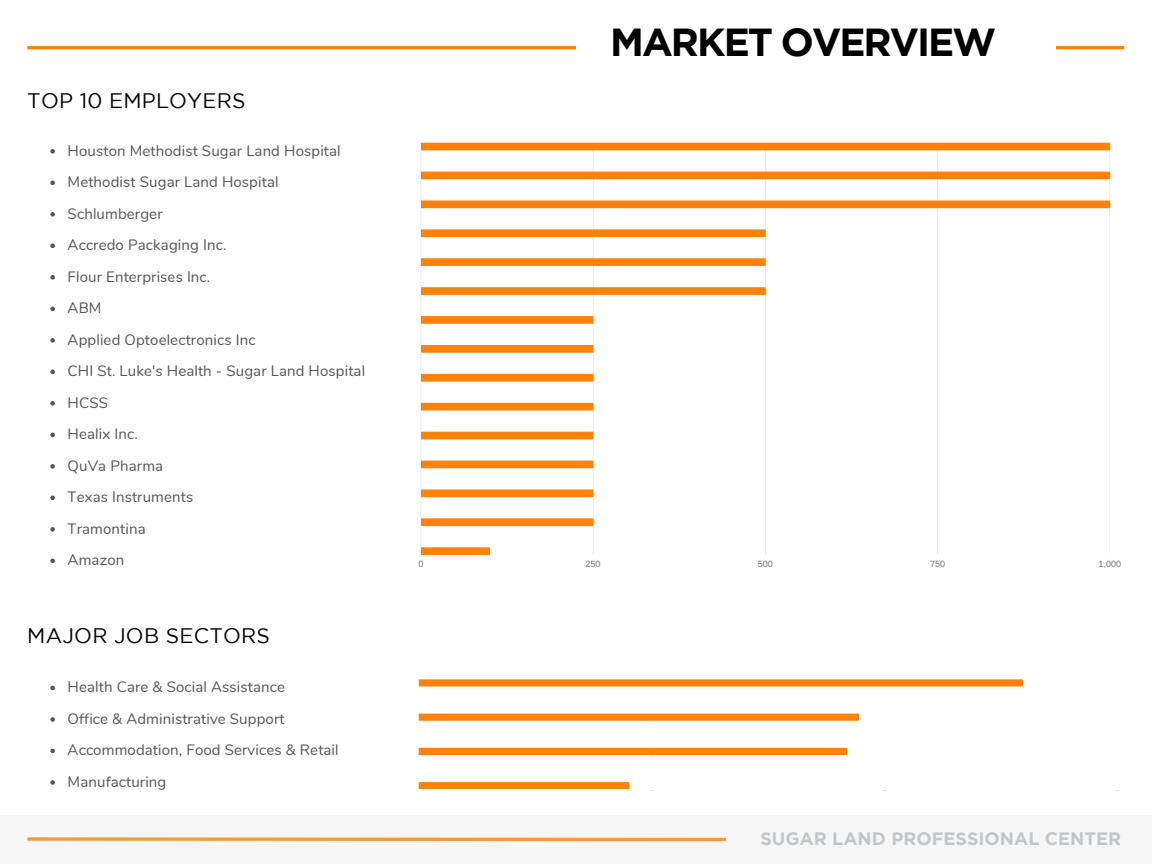
<style>
.page{position:relative;width:1152px;height:864px;background:#fff}
.page>*{position:absolute;margin:0;border:0;box-sizing:border-box;transform-origin:0 0}
.t1{font:700 39px "Gotham";letter-spacing:-.05em;color:#000}
.t2{font:21px "Gotham";letter-spacing:.01em;color:#000}
.t3{font:700 18px "Gotham";color:#c3c6c8}
.t4{font:15px "Nunito";letter-spacing:.01em;color:#545454}
.t5{font:9px "Arimo";color:#737373}
</style>
<div class="page">
<hr style="left:27px;top:46px;width:1097px;height:3px;background:#ff8109">
<div style="left:576px;top:20px;width:479px;height:52px;background:#fff"></div>
<svg style="left:50px;top:149px;width:5px;height:5px"></svg>
<svg style="left:50px;top:181px;width:5px;height:4px"></svg>
<svg style="left:50px;top:212px;width:5px;height:5px"></svg>
<svg style="left:50px;top:244px;width:5px;height:4px"></svg>
<svg style="left:50px;top:275px;width:5px;height:5px"></svg>
<svg style="left:50px;top:307px;width:5px;height:4px"></svg>
<svg style="left:50px;top:338px;width:5px;height:5px"></svg>
<svg style="left:50px;top:370px;width:5px;height:4px"></svg>
<svg style="left:50px;top:401px;width:5px;height:5px"></svg>
<svg style="left:50px;top:433px;width:5px;height:4px"></svg>
<svg style="left:50px;top:464px;width:5px;height:5px"></svg>
<svg style="left:50px;top:496px;width:5px;height:4px"></svg>
<svg style="left:50px;top:527px;width:5px;height:5px"></svg>
<svg style="left:50px;top:559px;width:5px;height:4px"></svg>
<svg style="left:421px;top:150px;width:689px;height:404px"></svg>
<div style="left:421px;top:143px;width:689px;height:7px;background:#ff8109"></div>
<div style="left:421px;top:172px;width:689px;height:7px;background:#ff8109"></div>
<svg style="left:421px;top:200px;width:689px;height:8px;background:#fe8817"></svg>
<svg style="left:421px;top:229px;width:345px;height:8px;background:#fe8714"></svg>
<svg style="left:421px;top:258px;width:345px;height:8px;background:#fe8511"></svg>
<svg style="left:421px;top:287px;width:345px;height:8px;background:#fe8511"></svg>
<svg style="left:421px;top:316px;width:172px;height:8px"></svg>
<svg style="left:421px;top:345px;width:172px;height:8px"></svg>
<svg style="left:421px;top:374px;width:172px;height:8px"></svg>
<svg style="left:421px;top:403px;width:172px;height:8px"></svg>
<svg style="left:421px;top:432px;width:172px;height:7px"></svg>
<svg style="left:421px;top:461px;width:172px;height:7px"></svg>
<svg style="left:421px;top:489px;width:172px;height:8px"></svg>
<svg style="left:421px;top:518px;width:172px;height:8px"></svg>
<svg style="left:421px;top:547px;width:69px;height:8px"></svg>
<svg style="left:50px;top:686px;width:5px;height:4px"></svg>
<svg style="left:50px;top:717px;width:5px;height:5px"></svg>
<svg style="left:50px;top:749px;width:5px;height:4px"></svg>
<svg style="left:50px;top:780px;width:5px;height:5px"></svg>
<svg style="left:419px;top:686px;width:604px;height:103px"></svg>
<svg style="left:419px;top:679px;width:604px;height:7px;background:#fe8715"></svg>
<svg style="left:419px;top:714px;width:440px;height:7px;background:#fe8512"></svg>
<div style="left:419px;top:748px;width:428px;height:7px;background:#ff8109"></div>
<svg style="left:419px;top:782px;width:210px;height:7px"></svg>
<div style="left:0;top:815px;width:1152px;height:49px;background:#f6f6f6"></div>
<svg style="left:27px;top:837px;width:699px;height:5px;background:#f4b779"></svg>
<p class="t1" style="left:610px;top:28px;width:387px">MARKET OVERVIEW</p>
<p class="t2" style="left:27px;top:93px;width:220px">TOP 10 EMPLOYERS</p>
<p class="t4" style="left:68px;top:141px;width:275px">Houston Methodist Sugar Land Hospital</p>
<p class="t4" style="left:68px;top:172px;width:212px">Methodist Sugar Land Hospital</p>
<p class="t4" style="left:68px;top:204px;width:97px">Schlumberger</p>
<p class="t4" style="left:68px;top:235px;width:160px">Accredo Packaging Inc.</p>
<p class="t4" style="left:68px;top:267px;width:144px">Flour Enterprises Inc.</p>
<p class="t4" style="left:68px;top:298px;width:35px">ABM</p>
<p class="t4" style="left:68px;top:330px;width:189px">Applied Optoelectronics Inc</p>
<p class="t4" style="left:68px;top:361px;width:299px">CHI St. Luke's Health - Sugar Land Hospital</p>
<p class="t4" style="left:68px;top:393px;width:42px">HCSS</p>
<p class="t4" style="left:68px;top:424px;width:72px">Healix Inc.</p>
<p class="t4" style="left:68px;top:456px;width:97px">QuVa Pharma</p>
<p class="t4" style="left:68px;top:487px;width:127px">Texas Instruments</p>
<p class="t4" style="left:68px;top:519px;width:80px">Tramontina</p>
<p class="t4" style="left:68px;top:550px;width:58px">Amazon</p>
<p class="t5" style="left:418px;top:559px;width:7px">0</p>
<p class="t5" style="left:586px;top:559px;width:17px">250</p>
<p class="t5" style="left:758px;top:559px;width:17px">500</p>
<p class="t5" style="left:930px;top:559px;width:17px">750</p>
<p class="t5" style="left:1099px;top:559px;width:24px">1,000</p>
<p class="t2" style="left:27px;top:628px;width:244px">MAJOR JOB SECTORS</p>
<p class="t4" style="left:68px;top:677px;width:219px">Health Care &amp; Social Assistance</p>
<p class="t4" style="left:68px;top:709px;width:218px">Office &amp; Administrative Support</p>
<p class="t4" style="left:68px;top:740px;width:273px">Accommodation, Food Services &amp; Retail</p>
<p class="t4" style="left:68px;top:772px;width:100px">Manufacturing</p>
<p class="t3" style="left:760px;top:832px;width:362px">SUGAR LAND PROFESSIONAL CENTER</p>
</div>
